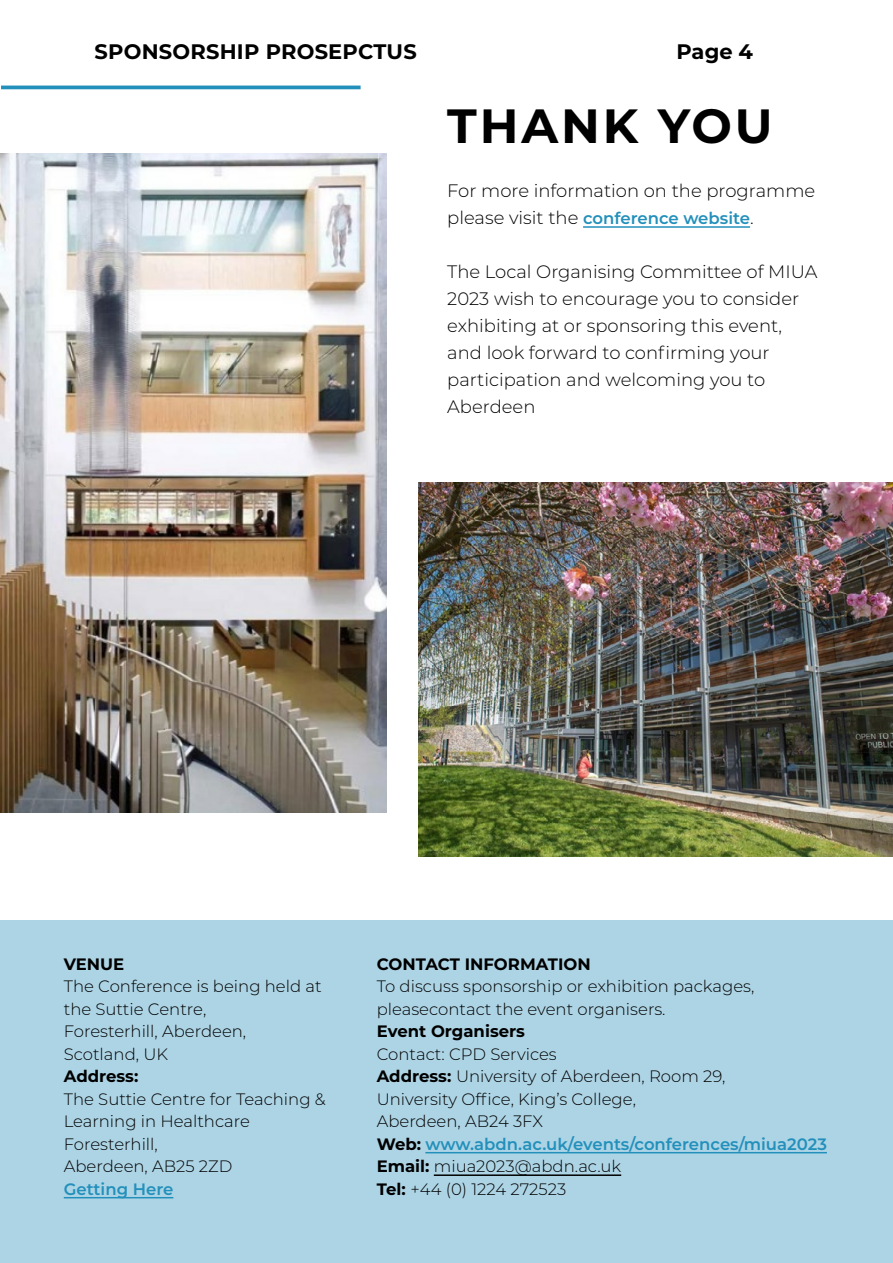
<style>
.page{position:relative;width:893px;height:1263px;background:#fff}
.page>*{position:absolute;margin:0;border:0;box-sizing:border-box;transform-origin:0 0}
.thank_you{font:700 48px "Montserrat";letter-spacing:.06em;color:#000}
.t1{font:700 21px "Montserrat";letter-spacing:.01em;color:#000}
.t2{font:300 18px "Montserrat";color:#000}
._11pt_light{font:300 16.5px/22.5px "Montserrat";color:#000}
.bold{font:300 16.5px/22.5px "Montserrat";color:#000}
.bold-2{font:600 16.5px "Montserrat";color:#2390bb}
.bold-3{font:700 16.5px "Montserrat";color:#000}
._11pt_light-2{font:600 16.5px "Montserrat";color:#2390bb}
.s1{font-weight:300;font-size:18px;color:#000}
.s2{font-weight:700}
.s3{font-weight:700;color:#000}
</style>
<div class="page">
<hr style="left:1px;top:86px;width:360px;height:3px;background:#2390bb">
<img style="left:0;top:153px;width:387px;height:659px">
<img style="left:419px;top:483px;width:474px;height:374px">
<hr style="left:583px;top:226px;width:167px;height:2px;background:#2390bb">
<div style="left:0;top:921px;width:893px;height:342px;background:#add4e5"></div>
<hr style="left:64px;top:1197px;width:109px;height:1px;background:#2390bb">
<hr style="left:425px;top:1152px;width:402px;height:1px;background:#2390bb">
<hr style="left:434px;top:1174px;width:187px;height:2px;background:#000">
<p class="t1" style="left:95px;top:36px;width:324px">SPONSORSHIP PROSEPCTUS</p>
<p class="t1" style="left:676px;top:36px;width:78px">Page 4</p>
<p class="thank_you" style="left:447px;top:91px;width:327px">THANK YOU</p>
<p class="t2" style="left:447px;top:178px;width:369px">For more information on the programme</p>
<p class="bold-2" style="left:447px;top:206px;width:308px"><span class="s1">please visit the</span> conference website<span class="s1">.</span></p>
<p class="t2" style="left:447px;top:259px;width:372px">The Local Organising Committee of MIUA</p>
<p class="t2" style="left:447px;top:286px;width:353px">2023 wish to encourage you to consider</p>
<p class="t2" style="left:447px;top:313px;width:336px">exhibiting at or sponsoring this event,</p>
<p class="t2" style="left:447px;top:340px;width:324px">and look forward to confirming your</p>
<p class="t2" style="left:447px;top:367px;width:319px">participation and welcoming you to</p>
<p class="t2" style="left:447px;top:394px;width:90px">Aberdeen</p>
<p class="bold-3" style="left:64px;top:952px;width:62px">VENUE</p>
<p class="_11pt_light" style="left:64px;top:974px;width:259px">The Conference is being held at the Suttie Centre,<br>Foresterhill, Aberdeen,</p>
<p class="_11pt_light" style="left:64px;top:1042px;width:106px">Scotland, UK</p>
<p class="bold-3" style="left:64px;top:1064px;width:76px">Address:</p>
<p class="_11pt_light" style="left:64px;top:1087px;width:263px">The Suttie Centre for Teaching &amp;</p>
<p class="_11pt_light" style="left:64px;top:1109px;width:188px">Learning in Healthcare</p>
<p class="_11pt_light" style="left:64px;top:1132px;width:96px">Foresterhill,</p>
<p class="_11pt_light" style="left:64px;top:1154px;width:170px">Aberdeen, AB25 2ZD</p>
<p class="_11pt_light-2" style="left:64px;top:1177px;width:111px">Getting Here</p>
<p class="bold-3" style="left:377px;top:952px;width:215px">CONTACT INFORMATION</p>
<p class="_11pt_light" style="left:377px;top:974px;width:379px">To discuss sponsorship or exhibition packages,</p>
<p class="_11pt_light" style="left:377px;top:997px;width:290px">pleasecontact the event organisers.</p>
<p class="bold-3" style="left:377px;top:1019px;width:150px">Event Organisers</p>
<p class="_11pt_light" style="left:377px;top:1042px;width:182px">Contact: CPD Services</p>
<p class="bold" style="left:377px;top:1064px;width:350px"><span class="s2">Address:</span> University of Aberdeen, Room 29,<br>University Office, King’s College,<br>Aberdeen, AB24 3FX</p>
<p class="bold-2" style="left:377px;top:1132px;width:452px"><span class="s3">Web:</span> www.abdn.ac.uk/events/conferences/miua2023</p>
<p class="bold" style="left:377px;top:1154px;width:246px"><span class="s2">Email:</span> miua2023@abdn.ac.uk</p>
<p class="bold" style="left:377px;top:1177px;width:191px"><span class="s2">Tel:</span> +44 (0) 1224 272523</p>
</div>
